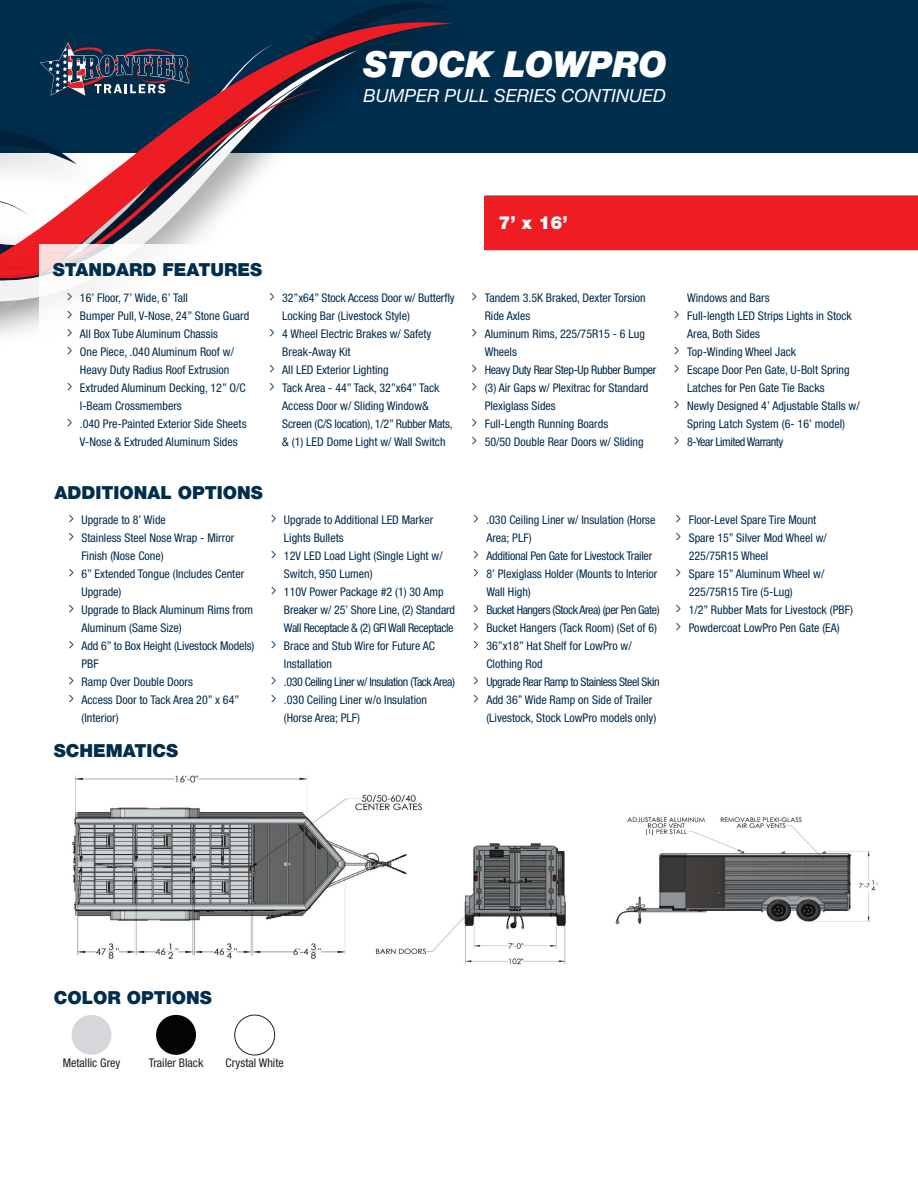
<style>
.page{position:relative;width:918px;height:1188px;background:#fff}
.page>*{position:absolute;margin:0;border:0;box-sizing:border-box;transform-origin:0 0}
.Default{font:italic 900 36px "Helvetica Neue LT Pro";letter-spacing:-.01em;color:#fff}
.Default-2{font:900 18px "Helvetica Neue LT Pro";color:#002e4d}
.Default-3{font:italic 18px "Helvetica Neue";color:#fff}
.Default-4{font:900 18px "Helvetica Neue LT Pro";color:#fff}
.t1{font:condensed 12px/18px "Helvetica Neue LT Pro";color:#002b4c}
.t2{font:condensed 12px "Helvetica Neue LT Pro";letter-spacing:-.035em;color:#002b4c}
.t3{font:condensed 12px "Helvetica Neue LT Pro";letter-spacing:-.04em;color:#002b4c}
.t4{font:condensed 12px "Helvetica Neue LT Pro";letter-spacing:-.02em;color:#002b4c}
.t5{font:condensed 12px "Helvetica Neue LT Pro";color:#231f20}
.t6{font:condensed 12px "Helvetica Neue LT Pro";letter-spacing:-.03em;color:#002b4c}
</style>
<div class="page">
<div style="left:0;top:0;width:918px;height:152px;background:#002e4d"></div>
<img style="left:0;top:22px;width:412px;height:314px">
<img style="left:0;top:36px;width:409px;height:298px">
<img style="left:0;top:61px;width:379px;height:269px">
<svg style="left:0;top:88px;width:324px;height:191px"></svg>
<div style="left:40px;top:43px;width:164px;height:66px;background:#002d4c"></div>
<svg style="left:40px;top:42px;width:150px;height:54px"></svg>
<div style="left:485px;top:196px;width:433px;height:53px;background:#ee1d23"></div>
<div style="left:39px;top:245px;width:417px;height:100px;background:#fff"></div>
<img style="left:72px;top:775px;width:350px;height:184px">
<img style="left:615px;top:817px;width:262px;height:108px">
<img style="left:374px;top:822px;width:192px;height:143px">
<div style="left:72px;top:1015px;width:40px;height:40px;background:#d8d6da;border-radius:50%"></div>
<div style="left:156px;top:1015px;width:40px;height:40px;background:#040503;border-radius:50%"></div>
<div style="left:235px;top:1015px;width:40px;height:40px;border:1px solid #231f20;border-radius:50%"></div>
<p class="Default" style="left:364px;top:43px;width:305px">STOCK LOWPRO</p>
<p class="Default-3" style="left:364px;top:83px;width:304px">BUMPER PULL SERIES CONTINUED</p>
<p class="Default-2" style="left:53px;top:259px;width:211px">STANDARD FEATURES</p>
<p class="t1" style="left:80px;top:288px;width:110px">16’ Floor, 7’ Wide, 6’ Tall</p>
<p class="t1" style="left:80px;top:306px;width:171px">Bumper Pull, V-Nose, 24” Stone Guard</p>
<p class="t1" style="left:80px;top:324px;width:140px">All Box Tube Aluminum Chassis</p>
<p class="t1" style="left:80px;top:342px;width:156px">One Piece, .040 Aluminum Roof w/<br>Heavy Duty Radius Roof Extrusion</p>
<p class="t1" style="left:80px;top:378px;width:167px">Extruded Aluminum Decking, 12” O/C<br>I-Beam Crossmembers</p>
<p class="t1" style="left:80px;top:414px;width:168px">.040 Pre-Painted Exterior Side Sheets<br>V-Nose &amp; Extruded Aluminum Sides</p>
<p class="Default-2" style="left:55px;top:481px;width:210px">ADDITIONAL OPTIONS</p>
<p class="t1" style="left:82px;top:511px;width:86px">Upgrade to 8’ Wide</p>
<p class="t1" style="left:82px;top:529px;width:154px">Stainless Steel Nose Wrap - Mirror<br>Finish (Nose Cone)</p>
<p class="t1" style="left:82px;top:565px;width:164px">6” Extended Tongue (Includes Center<br>Upgrade)</p>
<p class="t1" style="left:82px;top:601px;width:173px">Upgrade to Black Aluminum Rims from<br>Aluminum (Same Size)</p>
<p class="t1" style="left:82px;top:637px;width:174px">Add 6” to Box Height (Livestock Models)<br>PBF</p>
<p class="t1" style="left:82px;top:673px;width:113px">Ramp Over Double Doors</p>
<p class="t1" style="left:82px;top:691px;width:159px">Access Door to Tack Area 20” x 64” (Interior)</p>
<p class="Default-2" style="left:54px;top:740px;width:126px">SCHEMATICS</p>
<p class="t1" style="left:282px;top:288px;width:174px">32”x64” Stock Access Door w/ Butterfly<br>Locking Bar (Livestock Style)</p>
<p class="t1" style="left:282px;top:324px;width:151px">4 Wheel Electric Brakes w/ Safety<br>Break-Away Kit</p>
<p class="t1" style="left:282px;top:360px;width:108px">All LED Exterior Lighting</p>
<p class="t1" style="left:282px;top:378px;width:172px">Tack Area - 44” Tack, 32”x64” Tack Access Door w/ Sliding Window&amp; Screen (C/S location), 1/2” Rubber Mats, &amp; (1) LED Dome Light w/ Wall Switch</p>
<p class="t1" style="left:284px;top:511px;width:151px">Upgrade to Additional LED Marker<br>Lights Bullets</p>
<p class="t1" style="left:284px;top:547px;width:160px">12V LED Load Light (Single Light w/<br>Switch, 950 Lumen)</p>
<p class="t1" style="left:284px;top:583px;width:173px">110V Power Package #2 (1) 30 Amp<br>Breaker w/ 25’ Shore Line, (2) Standard<br>Wall Receptacle &amp; (2) GFI Wall Receptacle</p>
<p class="t1" style="left:284px;top:637px;width:153px">Brace and Stub Wire for Future AC<br>Installation</p>
<p class="t2" style="left:284px;top:675px;width:172px">.030 Ceiling Liner w/ Insulation (Tack Area)</p>
<p class="t1" style="left:284px;top:691px;width:145px">.030 Ceiling Liner w/o Insulation (Horse Area; PLF)</p>
<p class="Default-4" style="left:498px;top:212px;width:71px">7’ x 16’</p>
<p class="t1" style="left:485px;top:288px;width:162px">Tandem 3.5K Braked, Dexter Torsion<br>Ride Axles</p>
<p class="t1" style="left:485px;top:324px;width:162px">Aluminum Rims, 225/75R15 - 6 Lug<br>Wheels</p>
<p class="t6" style="left:485px;top:362px;width:173px">Heavy Duty Rear Step-Up Rubber Bumper</p>
<p class="t1" style="left:485px;top:378px;width:165px">(3) Air Gaps w/ Plexitrac for Standard<br>Plexiglass Sides</p>
<p class="t1" style="left:485px;top:414px;width:125px">Full-Length Running Boards</p>
<p class="t1" style="left:485px;top:432px;width:160px">50/50 Double Rear Doors w/ Sliding</p>
<p class="t1" style="left:486px;top:511px;width:171px">.030 Ceiling Liner w/ Insulation (Horse<br>Area; PLF)</p>
<p class="t4" style="left:486px;top:549px;width:167px">Additional Pen Gate for Livestock Trailer</p>
<p class="t1" style="left:486px;top:565px;width:173px">8’ Plexiglass Holder (Mounts to Interior<br>Wall High)</p>
<p class="t3" style="left:486px;top:603px;width:175px">Bucket Hangers (Stock Area) (per Pen Gate)</p>
<p class="t1" style="left:486px;top:619px;width:172px">Bucket Hangers (Tack Room) (Set of 6)</p>
<p class="t1" style="left:486px;top:637px;width:147px">36”x18” Hat Shelf for LowPro w/<br>Clothing Rod</p>
<p class="t2" style="left:486px;top:675px;width:175px">Upgrade Rear Ramp to Stainless Steel Skin</p>
<p class="t1" style="left:486px;top:691px;width:171px">Add 36” Wide Ramp on Side of Trailer (Livestock, Stock LowPro models only)</p>
<p class="t1" style="left:687px;top:288px;width:84px">Windows and Bars</p>
<p class="t1" style="left:687px;top:306px;width:166px">Full-length LED Strips Lights in Stock<br>Area, Both Sides</p>
<p class="t1" style="left:687px;top:342px;width:111px">Top-Winding Wheel Jack</p>
<p class="t1" style="left:687px;top:360px;width:164px">Escape Door Pen Gate, U-Bolt Spring<br>Latches for Pen Gate Tie Backs</p>
<p class="t1" style="left:687px;top:396px;width:174px">Newly Designed 4’ Adjustable Stalls w/<br>Spring Latch System (6- 16’ model)</p>
<p class="t3" style="left:687px;top:434px;width:98px">8-Year Limited Warranty</p>
<p class="t1" style="left:689px;top:511px;width:129px">Floor-Level Spare Tire Mount</p>
<p class="t1" style="left:689px;top:529px;width:140px">Spare 15” Silver Mod Wheel w/<br>225/75R15 Wheel</p>
<p class="t1" style="left:689px;top:565px;width:137px">Spare 15” Aluminum Wheel w/<br>225/75R15 Tire (5-Lug)</p>
<p class="t1" style="left:689px;top:601px;width:166px">1/2” Rubber Mats for Livestock (PBF)</p>
<p class="t1" style="left:689px;top:619px;width:153px">Powdercoat LowPro Pen Gate (EA)</p>
<p class="Default-2" style="left:54px;top:986px;width:160px">COLOR OPTIONS</p>
<p class="t5" style="left:63px;top:1055px;width:59px">Metallic Grey</p>
<p class="t5" style="left:149px;top:1055px;width:56px">Trailer Black</p>
<p class="t5" style="left:226px;top:1055px;width:60px">Crystal White</p>
</div>
